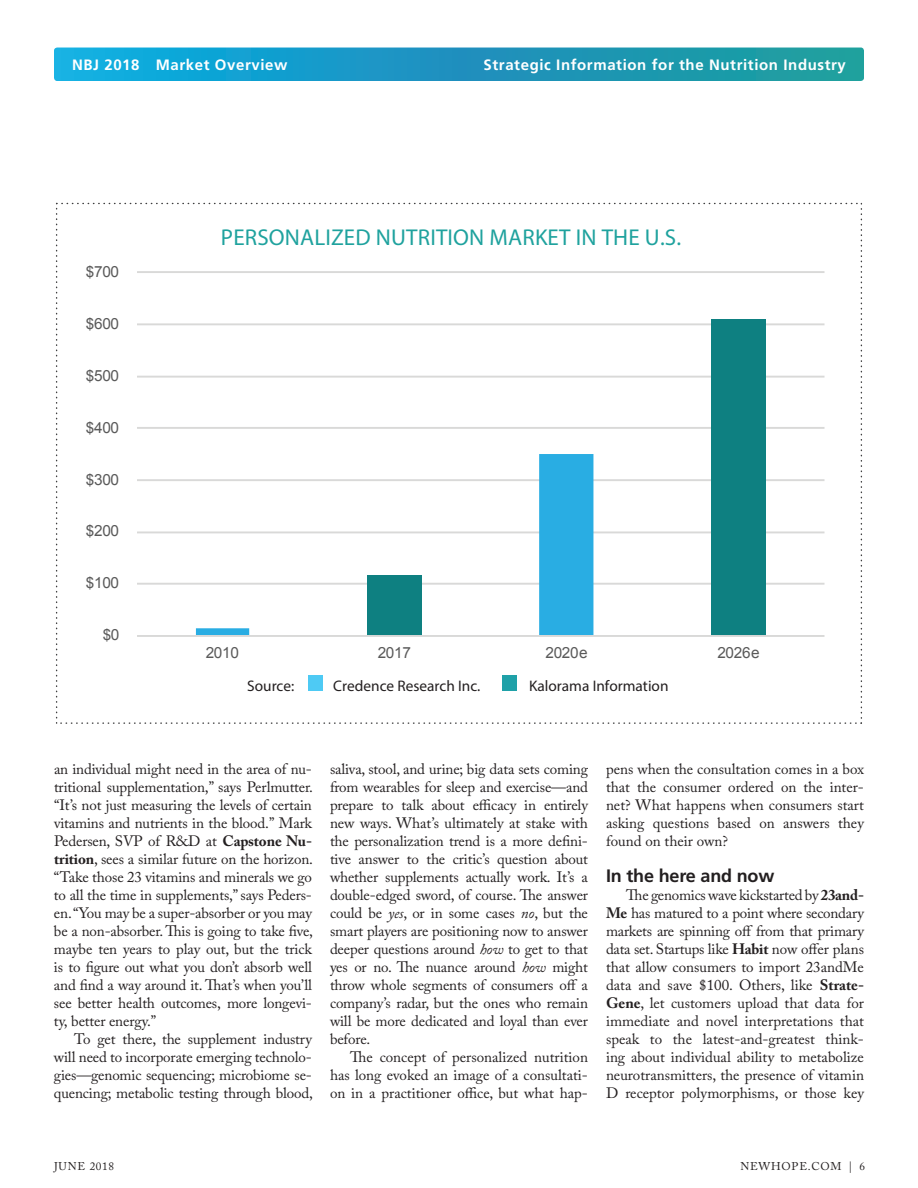
<style>
.page{position:relative;width:918px;height:1188px;background:#fff}
.page>*{position:absolute;margin:0;border:0;box-sizing:border-box;transform-origin:0 0}
.t1{font:700 22.95px "Frutiger";letter-spacing:.005em;color:#1fa29e}
.t2{font:700 18px "Frutiger LT Std";letter-spacing:-.01em;color:#231f20}
.t3{font:15.45px "Arial";letter-spacing:-.02em;color:#5a5a5a}
.t4{font:15.3px "Myriad Pro";color:#231f20}
.t5{font:15px/18px "Adobe Caslon Pro";letter-spacing:-.005em;color:#231f20;text-align:justify}
.t6{font:700 15px "Frutiger LT Std";letter-spacing:.04em;color:#fff}
.t7{font:11.25px "Adobe Caslon Pro";letter-spacing:.075em;color:#231f20}
.s1{font-weight:700}
.s2{font-style:italic}
</style>
<div class="page">
<svg style="left:56px;top:203px;width:806px;height:521px"></svg>
<div style="left:77px;top:257px;width:762px;height:413px;background:#fff"></div>
<hr style="left:137px;top:271px;width:688px;height:2px;background:#d9d9d8">
<hr style="left:137px;top:323px;width:688px;height:2px;background:#d9d9d8">
<hr style="left:137px;top:376px;width:688px;height:2px;background:#d9d9d8">
<hr style="left:137px;top:427px;width:688px;height:2px;background:#d9d9d8">
<hr style="left:137px;top:479px;width:688px;height:2px;background:#d9d9d8">
<hr style="left:137px;top:531px;width:688px;height:2px;background:#d9d9d8">
<hr style="left:137px;top:583px;width:688px;height:2px;background:#d9d9d8">
<div style="left:711px;top:319px;width:55px;height:316px;background:#0e8081"></div>
<svg style="left:196px;top:454px;width:397px;height:181px"></svg>
<hr style="left:137px;top:635px;width:688px;height:2px;background:#d9d9d8">
<div style="left:309px;top:676px;width:14px;height:15px;background:#4ecaf4"></div>
<div style="left:502px;top:676px;width:14px;height:15px;background:#1fa1a8"></div>
<div style="left:54px;top:48px;width:810px;height:33px;background:linear-gradient(to right,#10a5e3,#22949c);border-radius:3px"></div>
<p class="t6" style="left:72px;top:56px;width:217px">NBJ 2018 Market Overview</p>
<p class="t6" style="left:484px;top:56px;width:364px">Strategic Information for the Nutrition Industry</p>
<p class="t3" style="left:86px;top:261px;width:35px">$700</p>
<p class="t3" style="left:86px;top:313px;width:35px">$600</p>
<p class="t3" style="left:86px;top:365px;width:35px">$500</p>
<p class="t3" style="left:86px;top:417px;width:35px">$400</p>
<p class="t3" style="left:86px;top:469px;width:35px">$300</p>
<p class="t3" style="left:86px;top:521px;width:35px">$200</p>
<p class="t3" style="left:86px;top:573px;width:35px">$100</p>
<p class="t3" style="left:103px;top:625px;width:18px">$0</p>
<h1 class="t1" style="left:221px;top:223px;width:462px">PERSONALIZED NUTRITION MARKET IN THE U.S.</h1>
<p class="t3" style="left:206px;top:643px;width:35px">2010</p>
<p class="t3" style="left:378px;top:643px;width:35px">2017</p>
<p class="t3" style="left:545px;top:643px;width:44px">2020e</p>
<p class="t3" style="left:717px;top:643px;width:44px">2026e</p>
<p class="t4" style="left:247px;top:677px;width:49px">Source:</p>
<p class="t4" style="left:333px;top:677px;width:149px">Credence Research Inc.</p>
<p class="t4" style="left:529px;top:677px;width:141px">Kalorama Information</p>
<p class="t5" style="left:54px;top:760px;width:261px">an individual might need in the area of nu&shy;tritional supplementation,” says Perlmutter. “It’s not just measuring the levels of certain vitamins and nutrients in the blood.” Mark Pedersen, SVP of R&amp;D at <span class="s1">Capstone Nu&shy;trition</span>, sees a similar future on the horizon. “Take those 23 vitamins and minerals we go to all the time in supplements,” says Peders&shy;en. “You may be a super-absorber or you may be a non-absorber. This is going to take five, maybe ten years to play out, but the trick is to figure out what you don’t absorb well and find a way around it. That’s when you’ll see better health outcomes, more longevi&shy;ty, better energy.”</p>
<p class="t5" style="left:54px;top:1030px;width:261px;text-indent:20px">To get there, the supplement industry will need to incorporate emerging technolo&shy;gies—genomic sequencing; microbiome se&shy;quencing; metabolic testing through blood,</p>
<p class="t5" style="left:330px;top:760px;width:260px">saliva, stool, and urine; big data sets coming from wearables for sleep and exercise—and prepare to talk about efficacy in entirely new ways. What’s ultimately at stake with the personalization trend is a more defini&shy;tive answer to the critic’s question about whether supplements actually work. It’s a double-edged sword, of course. The answer could be <span class="s2">yes</span>, or in some cases <span class="s2">no</span>, but the smart players are positioning now to answer deeper questions around <span class="s2">how</span> to get to that yes or no. The nuance around <span class="s2">how</span> might throw whole segments of consumers off a company’s radar, but the ones who remain will be more dedicated and loyal than ever before.</p>
<p class="t5" style="left:330px;top:1048px;width:259px;text-indent:20px">The concept of personalized nutrition has long evoked an image of a consultati&shy;on in a practitioner office, but what hap-</p>
<p class="t5" style="left:606px;top:760px;width:260px">pens when the consultation comes in a box that the consumer ordered on the inter&shy;net? What happens when consumers start asking questions based on answers they found on their own?</p>
<p class="t2" style="left:606px;top:865px;width:170px">In the here and now</p>
<p class="t5" style="left:606px;top:886px;width:260px;text-indent:20px">The genomics wave kickstarted by <span class="s1">23and-Me</span> has matured to a point where secondary markets are spinning off from that primary data set. Startups like <span class="s1">Habit</span> now offer plans that allow consumers to import 23andMe data and save $100. Others, like <span class="s1">Strate-Gene</span>, let customers upload that data for immediate and novel interpretations that speak to the latest-and-greatest think&shy;ing about individual ability to metabolize neurotransmitters, the presence of vitamin D receptor polymorphisms, or those key</p>
<p class="t7" style="left:54px;top:1160px;width:62px">June 2018</p>
<p class="t7" style="left:740px;top:1160px;width:126px">newhope.com | 6</p>
</div>
